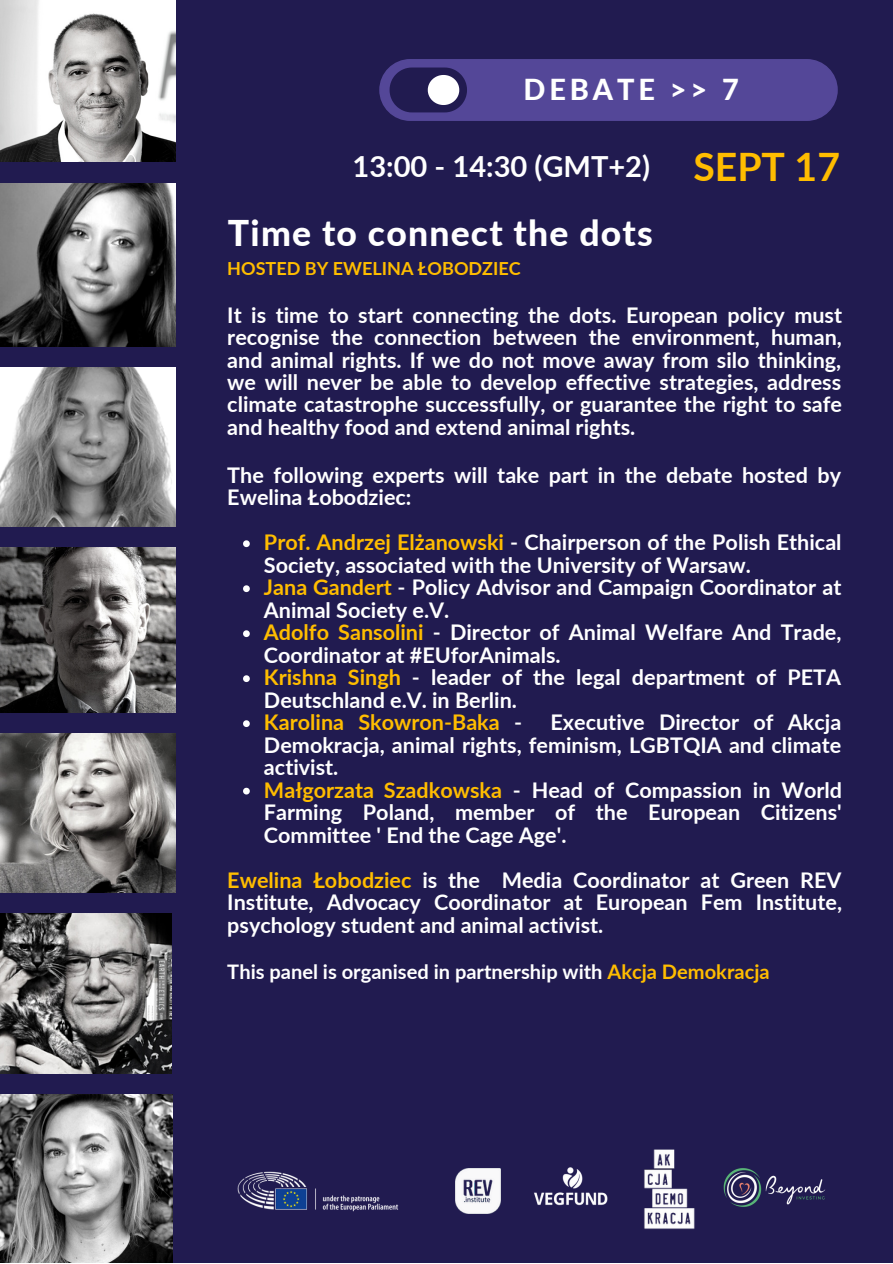
<style>
.page{position:relative;width:893px;height:1264px;background:#fff}
.page>*{position:absolute;margin:0;border:0;box-sizing:border-box;transform-origin:0 0}
.t1{font:800 35.55px "Lato";letter-spacing:.035em;color:#fff}
.t2{font:700 29.1px "Lato";color:#fff}
.t3{font:800 28.95px "Lato";letter-spacing:.135em;color:#fff}
.t4{font:700 21.6px/22.5px "Lato";color:#fff}
.t5{font:700 20.1px "Lato";color:#fff}
.t6{font:700 18px "Lato";color:#ffbd00}
.s1{font-size:39.15px;color:#ffbd00}
.s2{color:#ffbd00}
</style>
<div class="page">
<div style="left:0;top:0;width:892px;height:1262px;background:#211b50"></div>
<svg style="left:379px;top:59px;width:458px;height:62px;background:#524692"></svg>
<svg style="left:243px;top:540px;width:7px;height:7px"></svg>
<svg style="left:243px;top:585px;width:7px;height:7px"></svg>
<svg style="left:243px;top:630px;width:7px;height:7px"></svg>
<svg style="left:243px;top:675px;width:7px;height:7px"></svg>
<svg style="left:243px;top:720px;width:7px;height:7px"></svg>
<svg style="left:243px;top:787px;width:7px;height:7px"></svg>
<img style="left:724px;top:1168px;width:101px;height:39px">
<img style="left:455px;top:1168px;width:45px;height:45px">
<img style="left:534px;top:1167px;width:74px;height:39px">
<img style="left:237px;top:1171px;width:162px;height:41px">
<img style="left:0;top:183px;width:175px;height:163px">
<img style="left:0;top:0;width:175px;height:162px">
<img style="left:0;top:367px;width:176px;height:159px">
<img style="left:0;top:547px;width:176px;height:165px">
<img style="left:0;top:733px;width:175px;height:159px">
<img style="left:0;top:913px;width:172px;height:160px">
<img style="left:644px;top:1149px;width:80px;height:80px">
<img style="left:0;top:1094px;width:172px;height:168px">
<h3 class="t3" style="left:523px;top:71px;width:217px">DEBATE &gt;&gt; 7</h3>
<h2 class="t2" style="left:352px;top:149px;width:489px">13:00 - 14:30 (GMT+2) <span class="s1">SEPT 17</span></h2>
<h1 class="t1" style="left:228px;top:211px;width:426px">Time to connect the dots</h1>
<p class="t6" style="left:227px;top:257px;width:295px">HOSTED BY EWELINA ŁOBODZIEC</p>
<p class="t4" style="left:227px;top:303px;width:616px;text-align:justify">It is time to start connecting the dots. European policy must recognise the connection between the environment, human, and animal rights. If we do not move away from silo thinking, we will never be able to develop effective strategies, address climate catastrophe successfully, or guarantee the right to safe and healthy food and extend animal rights.</p>
<p class="t4" style="left:227px;top:463px;width:615px">The following experts will take part in the debate hosted by<br>Ewelina Łobodziec:</p>
<p class="t4" style="left:264px;top:531px;width:579px"><span class="s2">Prof. Andrzej Elżanowski</span> - Chairperson of the Polish Ethical Society, associated with the University of Warsaw.<br><span class="s2">Jana Gandert</span> - Policy Advisor and Campaign Coordinator at Animal Society e.V.<br><span class="s2">Adolfo Sansolini</span> - Director of Animal Welfare And Trade, Coordinator at #EUforAnimals.<br><span class="s2">Krishna Singh</span> - leader of the legal department of PETA Deutschland e.V. in Berlin.<br><span class="s2">Karolina Skowron-Baka</span> -</p>
<p class="t4" style="left:264px;top:710px;width:579px;text-indent:286px">Executive Director of Akcja Demokracja, animal rights, feminism, LGBTQIA and climate activist.<br><span class="s2">Małgorzata Szadkowska</span> - Head of Compassion in World Farming Poland, member of the European Citizens' Committee ' End the Cage Age'.</p>
<p class="t4" style="left:227px;top:868px;width:616px;text-align:justify"><span class="s2">Ewelina Łobodziec</span> is the Media Coordinator at Green REV Institute, Advocacy Coordinator at European Fem Institute, psychology student and animal activist.</p>
<p class="t5" style="left:227px;top:959px;width:544px">This panel is organised in partnership with <span class="s2">Akcja Demokracja</span></p>
</div>
